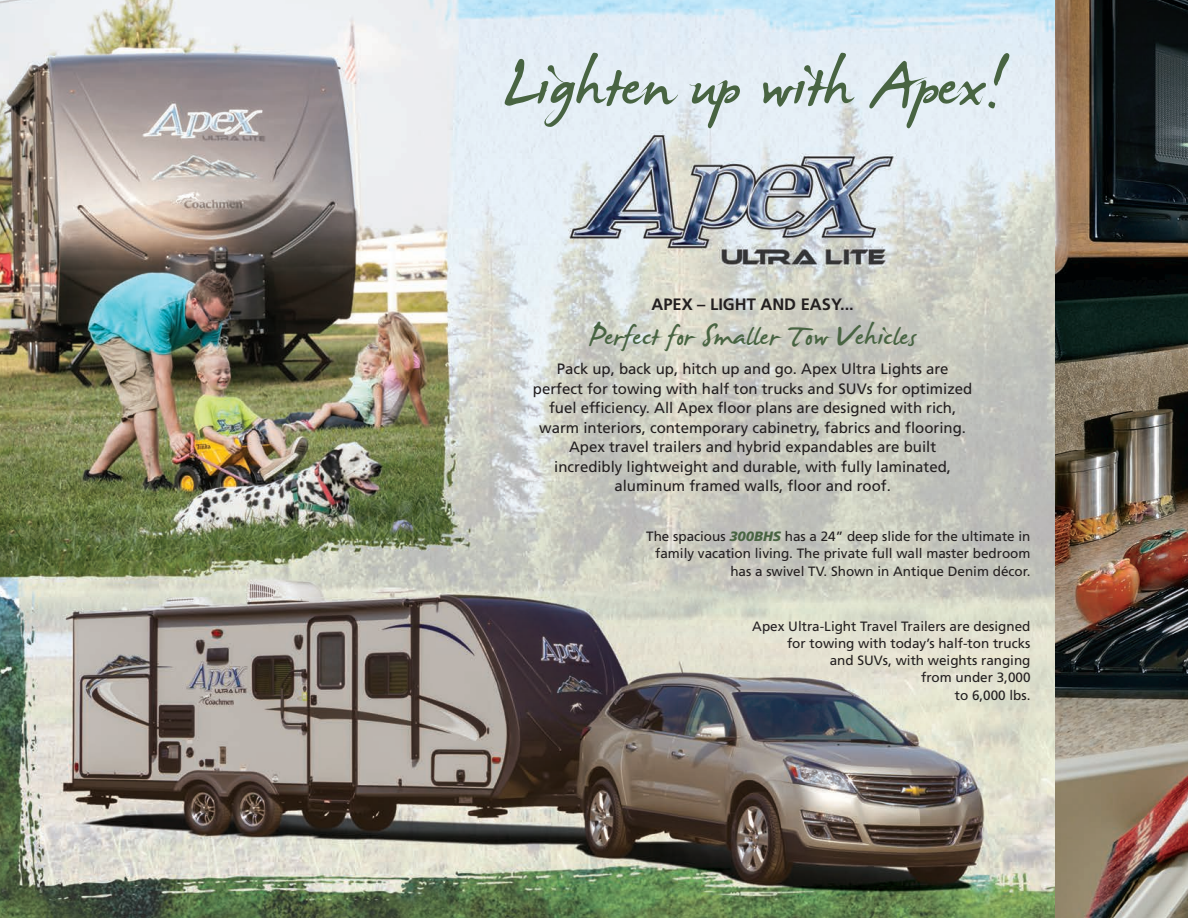
<style>
.page{position:relative;width:1188px;height:918px;background:#fff}
.page>*{position:absolute;margin:0;border:0;box-sizing:border-box;transform-origin:0 0}
.t1{font:102.3px "James Fajardo";color:#486442}
.t2{font:45px "James Fajardo";color:#486442}
.t3{font:700 16.5px "Frutiger";color:#231f20}
.t4{font:15px/19.5px "Frutiger";color:#231f20;text-align:center}
.t5{font:13.5px/17.2px "Frutiger";color:#231f20;text-align:right}
.s1{font-weight:900;font-style:italic;color:#486442}
</style>
<div class="page">
<img style="left:0;top:0;width:1056px;height:918px">
<img style="left:1056px;top:0;width:132px;height:918px">
<h1 class="t1" style="left:505px;top:33px;width:502px">Lighten up with Apex!</h1>
<p class="t3" style="left:651px;top:298px;width:204px">APEX – LIGHT AND EASY...</p>
<h2 class="t2" style="left:589px;top:313px;width:328px">Perfect for Smaller Tow Vehicles</h2>
<p class="t4" style="left:533px;top:360px;width:441px">Pack up, back up, hitch up and go. Apex Ultra Lights are perfect for towing with half ton trucks and SUVs for optimized fuel efficiency. All Apex floor plans are designed with rich, warm interiors, contemporary cabinetry, fabrics and flooring.<br>Apex travel trailers and hybrid expandables are built<br>incredibly lightweight and durable, with fully laminated, aluminum framed walls, floor and roof.</p>
<p class="t5" style="left:646px;top:529px;width:386px">The spacious <span class="s1">300BHS</span> has a 24” deep slide for the ultimate in family vacation living. The private full wall master bedroom has a swivel TV. Shown in Antique Denim décor.</p>
<p class="t5" style="left:752px;top:618px;width:280px">Apex Ultra-Light Travel Trailers are designed for towing with today’s half-ton trucks<br>and SUVs, with weights ranging<br>from under 3,000<br>to 6,000 lbs.</p>
</div>
